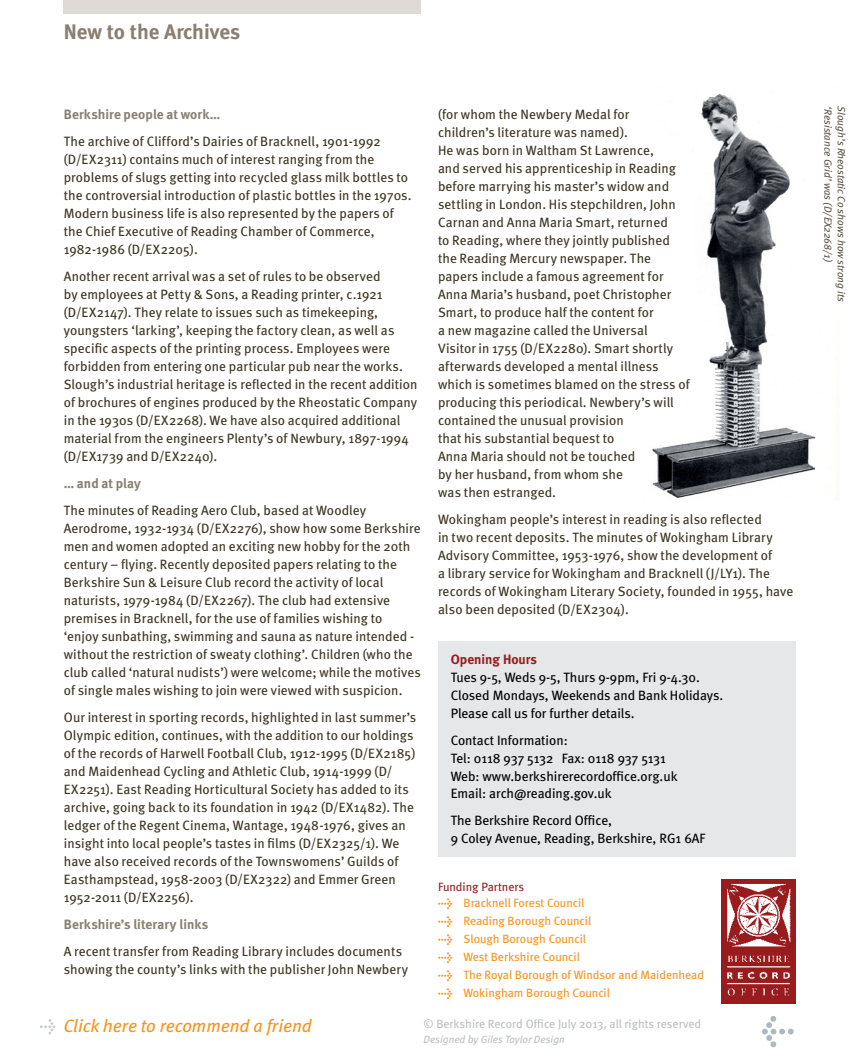
<style>
.page{position:relative;width:859px;height:1063px;background:#fff}
.page>*{position:absolute;margin:0;border:0;box-sizing:border-box;transform-origin:0 0}
.t1{font:700 21px "Meta";color:#898072}
.t2{font:italic 18px "Meta";color:#f7941e}
.t3{font:13.5px/18px "Meta";letter-spacing:.005em;color:#3d3523}
.t4{font:13.5px/18px "Meta";color:#000}
.t5{font:700 13.5px "Meta";letter-spacing:.005em;color:#898072}
.t6{font:700 13.5px "Meta";color:#981b1e}
.t7{font:12px/18px "Meta";color:#f7941e}
.t8{font:12px "Meta";color:#bcbec0}
.t9{font:italic 10.5px "Meta";letter-spacing:-.005em;color:#5d584c}
.t10{font:italic 10.5px "Meta";color:#bcbec0}
.s1{color:#981b1e}
.s2{font-family:"Meta Bold Expert"}
</style>
<div class="page">
<svg style="left:40px;top:1019px;width:15px;height:15px"></svg>
<svg style="left:762px;top:1016px;width:32px;height:31px"></svg>
<img style="left:721px;top:879px;width:74px;height:124px">
<div style="left:438px;top:641px;width:357px;height:216px;background:#e6e7e8"></div>
<div style="left:64px;top:0;width:357px;height:14px;background:#dedbd7"></div>
<img style="left:652px;top:94px;width:182px;height:405px">
<h1 class="t1" style="left:64px;top:19px;width:178px">New to the Archives</h1>
<p class="t5" style="left:64px;top:106px;width:158px">Berkshire people at work…</p>
<p class="t3" style="left:64px;top:132px;width:349px">The archive of Clifford’s Dairies of Bracknell, 1901-1992 (D/EX2311) contains much of interest ranging from the problems of slugs getting into recycled glass milk bottles to the controversial introduction of plastic bottles in the 1970s.<br>Modern business life is also represented by the papers of the Chief Executive of Reading Chamber of Commerce, 1982-1986 (D/EX2205).</p>
<p class="t3" style="left:64px;top:267px;width:355px">Another recent arrival was a set of rules to be observed<br>by employees at Petty &amp; Sons, a Reading printer, c.1921 (D/EX2147). They relate to issues such as timekeeping, youngsters ‘larking’, keeping the factory clean, as well as specific aspects of the printing process. Employees were forbidden from entering one particular pub near the works.<br>Slough’s industrial heritage is reflected in the recent addition of brochures of engines produced by the Rheostatic Company in the 1930s (D/EX2268). We have also acquired additional material from the engineers Plenty’s of Newbury, 1897-1994 (D/EX1739 and D/EX2240).</p>
<p class="t5" style="left:64px;top:475px;width:79px">… and at play</p>
<p class="t3" style="left:64px;top:501px;width:359px">The minutes of Reading Aero Club, based at Woodley Aerodrome, 1932-1934 (D/EX2276), show how some Berkshire men and women adopted an exciting new hobby for the 20th century – flying. Recently deposited papers relating to the Berkshire Sun &amp; Leisure Club record the activity of local naturists, 1979-1984 (D/EX2267). The club had extensive premises in Bracknell, for the use of families wishing to<br>‘enjoy sunbathing, swimming and sauna as nature intended - without the restriction of sweaty clothing’. Children (who the club called ‘natural nudists’) were welcome; while the motives of single males wishing to join were viewed with suspicion.</p>
<p class="t3" style="left:64px;top:708px;width:354px">Our interest in sporting records, highlighted in last summer’s Olympic edition, continues, with the addition to our holdings of the records of Harwell Football Club, 1912-1995 (D/EX2185) and Maidenhead Cycling and Athletic Club, 1914-1999 (D/ EX2251). East Reading Horticultural Society has added to its archive, going back to its foundation in 1942 (D/EX1482). The ledger of the Regent Cinema, Wantage, 1948-1976, gives an insight into local people’s tastes in films (D/EX2325/1). We have also received records of the Townswomens’ Guilds of Easthampstead, 1958-2003 (D/EX2322) and Emmer Green 1952-2011 (D/EX2256).</p>
<p class="t5" style="left:64px;top:916px;width:146px">Berkshire’s literary links</p>
<p class="t3" style="left:64px;top:942px;width:346px">A recent transfer from Reading Library includes documents showing the county’s links with the publisher John Newbery</p>
<p class="t3" style="left:438px;top:105px;width:253px">(for whom the Newbery Medal for<br>children’s literature was named).<br>He was born in Waltham St Lawrence,<br>and served his apprenticeship in Reading before marrying his master’s widow and settling in London. His stepchildren, John Carnan and Anna Maria Smart, returned<br>to Reading, where they jointly published the Reading Mercury newspaper. The papers include a famous agreement for Anna Maria’s husband, poet Christopher Smart, to produce half the content for<br>a new magazine called the Universal<br>Visitor in 1755 (D/EX2280). Smart shortly afterwards developed a mental illness which is sometimes blamed on the stress of producing this periodical. Newbery’s will contained the unusual provision<br>that his substantial bequest to<br>Anna Maria should not be touched<br>by her husband, from whom she<br>was then estranged.</p>
<p class="t3" style="left:438px;top:510px;width:357px">Wokingham people’s interest in reading is also reflected<br>in two recent deposits. The minutes of Wokingham Library Advisory Committee, 1953-1976, show the development of<br>a library service for Wokingham and Bracknell (J/LY1). The records of Wokingham Literary Society, founded in 1955, have also been deposited (D/EX2304).</p>
<p class="t6" style="left:451px;top:651px;width:88px">Opening Hours</p>
<p class="t4" style="left:451px;top:668px;width:274px">Tues 9-5, Weds 9-5, Thurs 9-9pm, Fri 9-4.30.<br>Closed Mondays, Weekends and Bank Holidays.<br>Please call us for further details.</p>
<p class="t4" style="left:451px;top:731px;width:228px">Contact Information:<br>Tel: 0118 937 5132 Fax: 0118 937 5131<br>Web: www.berkshirerecordoffice.org.uk<br>Email: arch@reading.gov.uk</p>
<p class="t4" style="left:451px;top:812px;width:256px">The Berkshire Record Office,<br>9 Coley Avenue, Reading, Berkshire, RG1 6AF</p>
<p class="t7" style="left:438px;top:879px;width:148px;line-height:15.1px"><span class="s1">Funding Partners<br></span><span class="s2">l</span> Bracknell Forest Council</p>
<p class="t7" style="left:438px;top:911px;width:268px"><span class="s2">l</span> Reading Borough Council<br><span class="s2">l</span> Slough Borough Council<br><span class="s2">l</span> West Berkshire Council<br><span class="s2">l</span> The Royal Borough of Windsor and Maidenhead <span class="s2">l</span> Wokingham Borough Council</p>
<h2 class="t2" style="left:64px;top:1016px;width:250px">Click here to recommend a friend</h2>
<p class="t8" style="left:424px;top:1017px;width:279px">© Berkshire Record Office July 2013, all rights reserved</p>
<p class="t10" style="left:424px;top:1033px;width:143px">Designed by Giles Taylor Design</p>
<p class="t9" style="left:834px;top:106px;width:158px;rotate:90deg">‘Resistance Grid’ was (D/EX2268/1)</p>
<p class="t9" style="left:848px;top:106px;width:197px;rotate:90deg">Slough’s Rheostatic Co shows how strong its</p>
</div>
